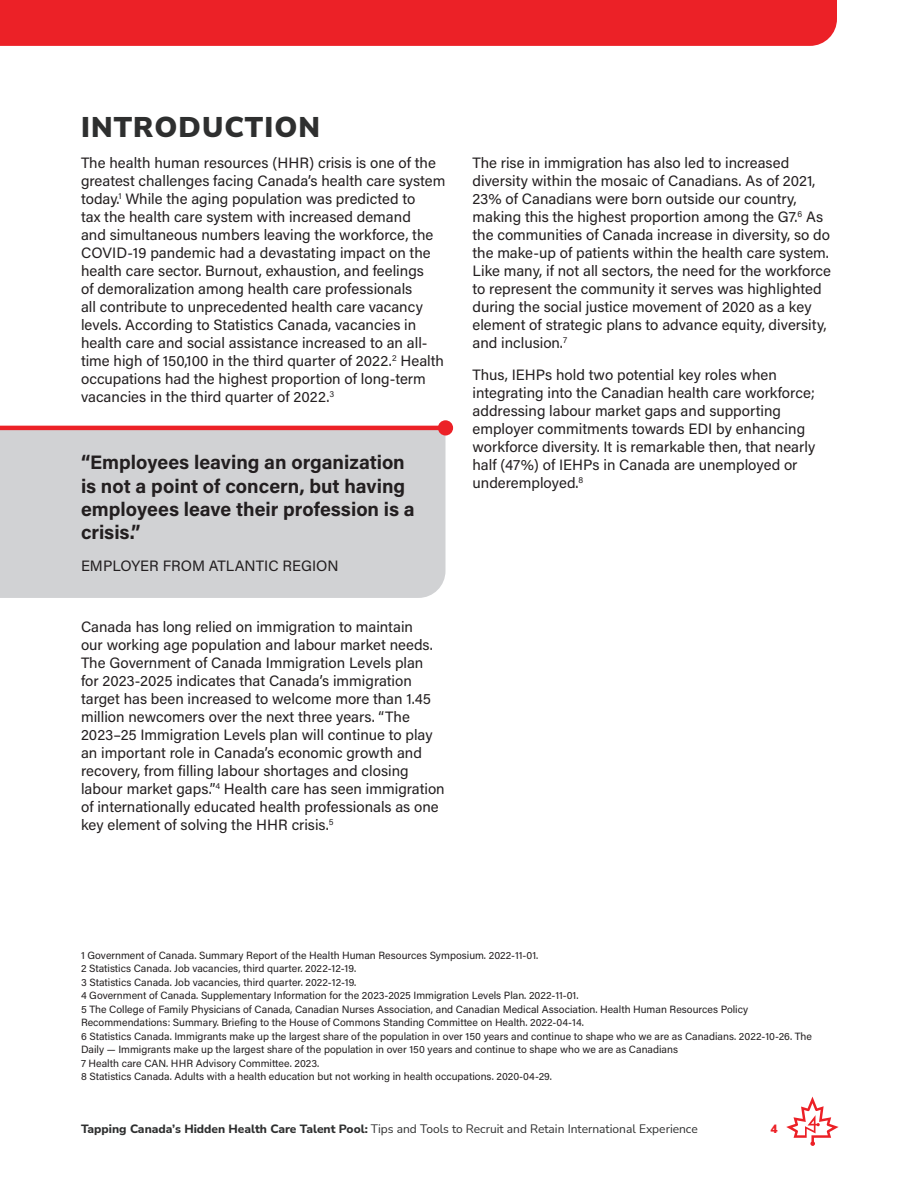
<style>
.page{position:relative;width:918px;height:1188px;background:#fff}
.page>*{position:absolute;margin:0;border:0;box-sizing:border-box;transform-origin:0 0}
.t1{font:900 28.5px "Nunito Sans";letter-spacing:.04em;color:#2e2f2f}
.pull_quotes{font:700 19.5px/23.4px "Acumin Pro";color:#231f20}
.body{font:15px/18px "Acumin Pro";color:#231f20}
.pull_quote_-_name{font:15px "Acumin Pro";color:#231f20}
.t2{font:12px "Nunito Sans";color:#2e2f2f}
.t3{font:900 12px "Nunito Sans";color:#ec2127}
.footnote{font:10.5px/13.5px "Acumin Pro";color:#231f20}
.s1{font-weight:800}
</style>
<div class="page">
<div style="left:0;top:0;width:837px;height:46px;background:#ec2127"></div>
<svg style="left:786px;top:1097px;width:53px;height:49px"></svg>
<div style="left:0;top:430px;width:446px;height:168px;background:#d1d2d4"></div>
<hr style="left:0;top:426px;width:442px;height:4px;background:#ec2127">
<div style="left:438px;top:420px;width:15px;height:16px;background:#ec2127;border-radius:50%"></div>
<p class="t1" style="left:81px;top:107px;width:241px">INTRODUCTION</p>
<p class="body" style="left:81px;top:153px;width:366px">The health human resources (HHR) crisis is one of the greatest challenges facing Canada’s health care system today.<sup>1</sup> While the aging population was predicted to<br>tax the health care system with increased demand<br>and simultaneous numbers leaving the workforce, the COVID-19 pandemic had a devastating impact on the health care sector. Burnout, exhaustion, and feelings<br>of demoralization among health care professionals<br>all contribute to unprecedented health care vacancy levels. According to Statistics Canada, vacancies in health care and social assistance increased to an all&shy;time high of 150,100 in the third quarter of 2022.<sup>2</sup> Health occupations had the highest proportion of long-term vacancies in the third quarter of 2022.<sup>3</sup></p>
<p class="pull_quotes" style="left:81px;top:450px;width:335px">“Employees leaving an organization is not a point of concern, but having employees leave their profession is a crisis.”</p>
<p class="pull_quote_-_name" style="left:81px;top:555px;width:259px">EMPLOYER FROM ATLANTIC REGION</p>
<p class="body" style="left:81px;top:617px;width:365px">Canada has long relied on immigration to maintain<br>our working age population and labour market needs.<br>The Government of Canada Immigration Levels plan for 2023-2025 indicates that Canada’s immigration target has been increased to welcome more than 1.45 million newcomers over the next three years. “The 2023–25 Immigration Levels plan will continue to play an important role in Canada’s economic growth and recovery, from filling labour shortages and closing labour market gaps.”<sup>4</sup> Health care has seen immigration of internationally educated health professionals as one key element of solving the HHR crisis.<sup>5</sup></p>
<p class="body" style="left:472px;top:153px;width:360px">The rise in immigration has also led to increased diversity within the mosaic of Canadians. As of 2021, 23% of Canadians were born outside our country, making this the highest proportion among the G7.<sup>6</sup> As the communities of Canada increase in diversity, so do the make-up of patients within the health care system.<br>Like many, if not all sectors, the need for the workforce to represent the community it serves was highlighted during the social justice movement of 2020 as a key element of strategic plans to advance equity, diversity, and inclusion.<sup>7</sup></p>
<p class="body" style="left:472px;top:365px;width:344px">Thus, IEHPs hold two potential key roles when integrating into the Canadian health care workforce; addressing labour market gaps and supporting employer commitments towards EDI by enhancing workforce diversity. It is remarkable then, that nearly half (47%) of IEHPs in Canada are unemployed or underemployed.<sup>8</sup></p>
<p class="footnote" style="left:81px;top:948px;width:459px">1 Government of Canada. Summary Report of the Health Human Resources Symposium. 2022-11-01.</p>
<p class="footnote" style="left:81px;top:961px;width:277px">2 Statistics Canada. Job vacancies, third quarter. 2022-12-19.</p>
<p class="footnote" style="left:81px;top:975px;width:277px">3 Statistics Canada. Job vacancies, third quarter. 2022-12-19.</p>
<p class="footnote" style="left:81px;top:988px;width:499px">4 Government of Canada. Supplementary Information for the 2023-2025 Immigration Levels Plan. 2022-11-01.</p>
<p class="footnote" style="left:81px;top:1002px;width:669px">5 The College of Family Physicians of Canada, Canadian Nurses Association, and Canadian Medical Association. Health Human Resources Policy<br>Recommendations: Summary. Briefing to the House of Commons Standing Committee on Health. 2022-04-14.</p>
<p class="footnote" style="left:81px;top:1029px;width:733px">6 Statistics Canada. Immigrants make up the largest share of the population in over 150 years and continue to shape who we are as Canadians. 2022-10-26. The<br>Daily — Immigrants make up the largest share of the population in over 150 years and continue to shape who we are as Canadians</p>
<p class="footnote" style="left:81px;top:1056px;width:240px">7 Health care CAN. HHR Advisory Committee. 2023.</p>
<p class="footnote" style="left:81px;top:1069px;width:472px">8 Statistics Canada. Adults with a health education but not working in health occupations. 2020-04-29.</p>
<p class="t2" style="left:81px;top:1121px;width:618px"><span class="s1">Tapping Canada’s Hidden Health Care Talent Pool:</span> Tips and Tools to Recruit and Retain International Experience</p>
<p class="t3" style="left:770px;top:1121px;width:9px">4</p>
</div>
